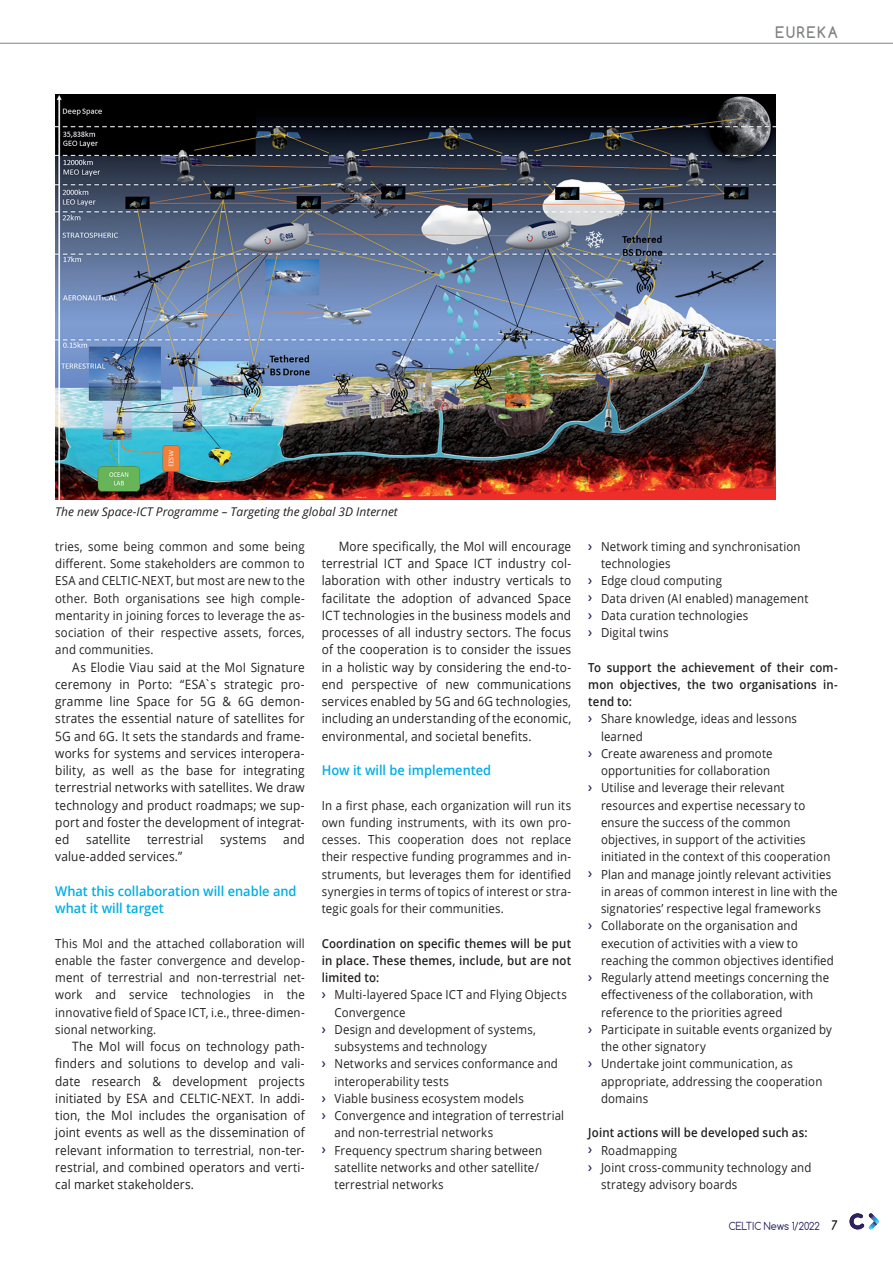
<style>
.page{position:relative;width:893px;height:1263px;background:#fff}
.page>*{position:absolute;margin:0;border:0;box-sizing:border-box;transform-origin:0 0}
.t1{font:700 15px "Comfortaa";letter-spacing:.125em;color:#808285;scale:.95 1}
.t2{font:600 13.5px/17.2px "Open Sans";color:#00aee5;scale:.95 1}
.t3{font:12.9px/17.2px "Open Sans";letter-spacing:.015em;color:#231f20;text-align:justify;scale:.92 1}
.t4{font:12.45px/17.2px "Open Sans";letter-spacing:.015em;color:#231f20;scale:.92 1}
.t5{font:600 12.45px/17.2px "Open Sans";letter-spacing:.015em;color:#231f20;text-align:justify;scale:.92 1}
.t6{font:italic 12px "Open Sans";color:#231f20}
.t7{font:10.5px "Comfortaa";letter-spacing:-.005em;color:#26245e;scale:.92 1}
.s1{font-weight:700;font-size:12.45px;color:#231f20}
</style>
<div class="page">
<img style="left:849px;top:1213px;width:30px;height:17px">
<img style="left:55px;top:94px;width:720px;height:405px">
<hr style="left:0;top:43px;width:893px;height:1px;background:#808285">
<p class="t1" style="left:775px;top:23px;width:67px">EUREKA</p>
<p class="t6" style="left:55px;top:504px;width:344px">The new Space-ICT Programme – Targeting the global 3D Internet</p>
<p class="t4" style="left:55px;top:537px;width:273px;text-align:justify">tries, some being common and some being different. Some stakeholders are common to ESA and CELTIC-NEXT, but most are new to the other. Both organisations see high comple&shy;mentarity in joining forces to leverage the as&shy;sociation of their respective assets, forces, and communities.</p>
<p class="t3" style="left:55px;top:658px;width:273px;text-indent:17px">As Elodie Viau said at the MoI Signature ceremony in Porto: “ESA`s strategic pro&shy;gramme line Space for 5G &amp; 6G demon&shy;strates the essential nature of satellites for 5G and 6G. It sets the standards and frame&shy;works for systems and services interopera&shy;bility, as well as the base for integrating terrestrial networks with satellites. We draw technology and product roadmaps; we sup&shy;port and foster the development of integrat&shy;ed</p>
<p class="t3" style="left:86px;top:830px;width:50px">satellite</p>
<p class="t3" style="left:147px;top:830px;width:63px">terrestrial</p>
<p class="t3" style="left:220px;top:830px;width:52px">systems</p>
<p class="t3" style="left:283px;top:830px;width:25px">and</p>
<p class="t3" style="left:55px;top:848px;width:139px">value-added services.”</p>
<p class="t2" style="left:55px;top:882px;width:256px">What this collaboration will enable and what it will target</p>
<p class="t4" style="left:55px;top:934px;width:273px;text-align:justify">This MoI and the attached collaboration will enable the faster convergence and develop&shy;ment of terrestrial and non-terrestrial net&shy;work and service technologies in the innovative field of Space ICT, i.e., three-dimen&shy;sional networking.</p>
<p class="t3" style="left:55px;top:1037px;width:273px;text-indent:17px">The MoI will focus on technology path&shy;finders and solutions to develop and vali&shy;date research &amp; development projects initiated by ESA and CELTIC-NEXT. In addi&shy;tion, the MoI includes the organisation of joint events as well as the dissemination of relevant information to terrestrial, non-ter&shy;restrial, and combined operators and verti&shy;cal market stakeholders.</p>
<p class="t3" style="left:322px;top:537px;width:273px;text-indent:17px">More specifically, the MoI will encourage terrestrial ICT and Space ICT industry col&shy;laboration with other industry verticals to facilitate the adoption of advanced Space ICT technologies in the business models and processes of all industry sectors. The focus of the cooperation is to consider the issues in a holistic way by considering the end-to&shy;end perspective of new communications services enabled by 5G and 6G technologies, including an understanding of the economic, environmental, and societal benefits.</p>
<p class="t2" style="left:322px;top:761px;width:180px">How it will be implemented</p>
<p class="t4" style="left:322px;top:796px;width:273px;text-align:justify">In a first phase, each organization will run its own funding instruments, with its own pro&shy;cesses. This cooperation does not replace their respective funding programmes and in&shy;struments, but leverages them for identified synergies in terms of topics of interest or stra&shy;tegic goals for their communities.</p>
<p class="t5" style="left:322px;top:934px;width:273px">Coordination on specific themes will be put in place. These themes, include, but are not limited to:</p>
<p class="t4" style="left:334px;top:986px;width:254px">Multi-layered Space ICT and Flying Objects<br>Convergence<br>Design and development of systems, subsystems and technology<br>Networks and services conformance and interoperability tests<br>Viable business ecosystem models<br>Convergence and integration of terrestrial and non-terrestrial networks<br>Frequency spectrum sharing between satellite networks and other satellite/ terrestrial networks</p>
<p class="t4" style="left:601px;top:537px;width:227px">Network timing and synchronisation technologies<br>Edge cloud computing<br>Data driven (AI enabled) management<br>Data curation technologies<br>Digital twins</p>
<p class="t5" style="left:588px;top:658px;width:273px">To support the achievement of their com&shy;mon objectives, the two organisations in&shy;tend to:</p>
<p class="t4" style="left:601px;top:710px;width:259px">Share knowledge, ideas and lessons learned<br>Create awareness and promote opportunities for collaboration<br>Utilise and leverage their relevant resources and expertise necessary to ensure the success of the common objectives, in support of the activities initiated in the context of this cooperation Plan and manage jointly relevant activities in areas of common interest in line with the signatories’ respective legal frameworks Collaborate on the organisation and execution of activities with a view to reaching the common objectives identified Regularly attend meetings concerning the effectiveness of the collaboration, with reference to the priorities agreed Participate in suitable events organized by the other signatory<br>Undertake joint communication, as appropriate, addressing the cooperation domains</p>
<p class="t5" style="left:588px;top:1124px;width:240px">Joint actions will be developed such as:</p>
<p class="t4" style="left:601px;top:1141px;width:230px">Roadmapping<br>Joint cross-community technology and strategy advisory boards</p>
<p class="t7" style="left:729px;top:1219px;width:120px">CELTIC News 1/2022 <span class="s1">7</span></p>
</div>
